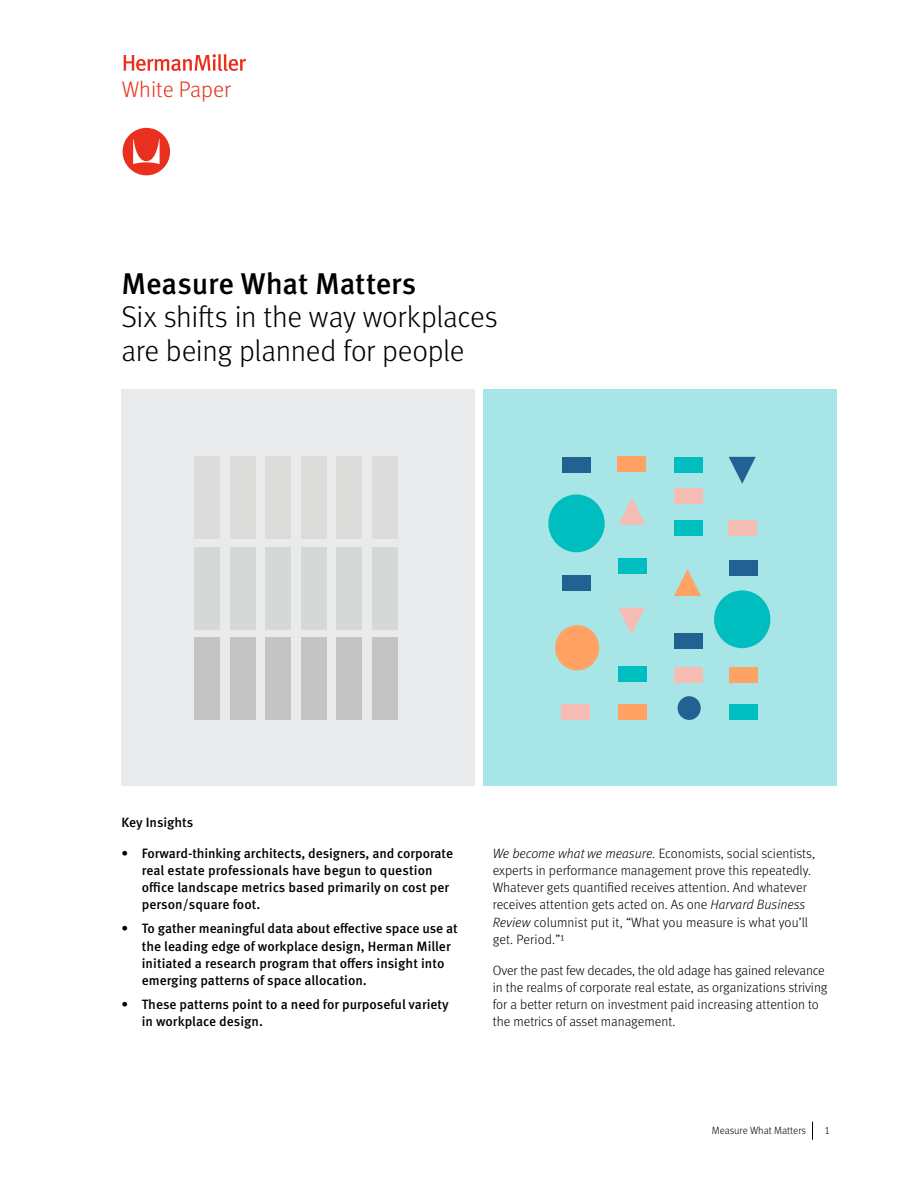
<style>
.page{position:relative;width:918px;height:1188px;background:#fff}
.page>*{position:absolute;margin:0;border:0;box-sizing:border-box;transform-origin:0 0}
.t1{font:300 30px/33.8px "Meta OT";letter-spacing:-.01em;color:#000}
.t2{font:500 30px "Meta OT";letter-spacing:-.005em;color:#000}
.t3{font:300 22.5px "Meta OT";color:#e9301f}
.t4{font:300 13.5px/17.2px "Meta OT";color:#000}
.t5{font:500 13.5px/17.2px "Meta OT";color:#000}
.t6{font:300 10.5px "Meta OT";letter-spacing:-.005em;color:#000}
.s1{font-style:italic}
</style>
<div class="page">
<svg style="left:812px;top:1122px;width:1px;height:18px"></svg>
<svg style="left:123px;top:128px;width:47px;height:47px"></svg>
<svg style="left:124px;top:54px;width:122px;height:17px"></svg>
<div style="left:122px;top:390px;width:353px;height:396px;background:#e9eaeb"></div>
<div style="left:483px;top:390px;width:354px;height:396px;background:#a7e5e6"></div>
<div style="left:336px;top:637px;width:26px;height:83px;background:#c4c4c4"></div>
<div style="left:372px;top:637px;width:26px;height:83px;background:#c4c4c4"></div>
<div style="left:336px;top:547px;width:26px;height:83px;background:#d6d7d7"></div>
<div style="left:372px;top:547px;width:26px;height:83px;background:#d6d7d7"></div>
<div style="left:336px;top:456px;width:26px;height:83px;background:#dbdcda"></div>
<div style="left:372px;top:456px;width:26px;height:83px;background:#dbdcda"></div>
<div style="left:301px;top:637px;width:26px;height:83px;background:#c4c4c4"></div>
<div style="left:301px;top:547px;width:26px;height:83px;background:#d6d7d7"></div>
<div style="left:301px;top:456px;width:26px;height:83px;background:#dbdcda"></div>
<div style="left:265px;top:637px;width:26px;height:83px;background:#c4c4c4"></div>
<div style="left:265px;top:547px;width:26px;height:83px;background:#d6d7d7"></div>
<div style="left:265px;top:456px;width:26px;height:83px;background:#dbdcda"></div>
<div style="left:230px;top:637px;width:26px;height:83px;background:#c4c4c4"></div>
<div style="left:230px;top:547px;width:26px;height:83px;background:#d6d7d7"></div>
<div style="left:230px;top:456px;width:26px;height:83px;background:#dbdcda"></div>
<div style="left:194px;top:637px;width:26px;height:83px;background:#c4c4c4"></div>
<div style="left:194px;top:547px;width:26px;height:83px;background:#d6d7d7"></div>
<div style="left:194px;top:456px;width:26px;height:83px;background:#dbdcda"></div>
<div style="left:548px;top:495px;width:57px;height:57px;background:#00bec0;border-radius:50%"></div>
<div style="left:714px;top:590px;width:56px;height:58px;background:#00bec0;border-radius:50%"></div>
<div style="left:678px;top:696px;width:23px;height:24px;background:#226292;border-radius:50%"></div>
<div style="left:555px;top:625px;width:44px;height:45px;background:#ffa264;border-radius:50%"></div>
<div style="left:618px;top:457px;width:28px;height:15px;background:#ffa264"></div>
<div style="left:562px;top:457px;width:29px;height:15px;background:#226292"></div>
<div style="left:562px;top:575px;width:29px;height:15px;background:#226292"></div>
<div style="left:674px;top:489px;width:29px;height:15px;background:#f6bdb4"></div>
<div style="left:728px;top:520px;width:29px;height:16px;background:#f6bdb4"></div>
<div style="left:674px;top:457px;width:29px;height:15px;background:#00bec0"></div>
<div style="left:729px;top:560px;width:29px;height:15px;background:#226292"></div>
<div style="left:618px;top:558px;width:29px;height:16px;background:#00bec0"></div>
<div style="left:674px;top:520px;width:29px;height:16px;background:#00bec0"></div>
<div style="left:674px;top:633px;width:29px;height:15px;background:#226292"></div>
<div style="left:618px;top:666px;width:29px;height:16px;background:#00bec0"></div>
<div style="left:618px;top:704px;width:29px;height:16px;background:#ffa264"></div>
<div style="left:561px;top:704px;width:29px;height:16px;background:#f6bdb4"></div>
<div style="left:729px;top:704px;width:29px;height:16px;background:#00bec0"></div>
<div style="left:729px;top:667px;width:29px;height:16px;background:#ffa264"></div>
<div style="left:674px;top:667px;width:29px;height:16px;background:#f6bdb4"></div>
<svg style="left:618px;top:608px;width:27px;height:27px"></svg>
<svg style="left:618px;top:498px;width:27px;height:27px"></svg>
<svg style="left:729px;top:457px;width:27px;height:27px"></svg>
<svg style="left:674px;top:569px;width:27px;height:27px"></svg>
<h2 class="t3" style="left:122px;top:76px;width:111px">White Paper</h2>
<h1 class="t2" style="left:122px;top:265px;width:296px">Measure What Matters</h1>
<h1 class="t1" style="left:122px;top:301px;width:378px">Six shifts in the way workplaces are being planned for people</h1>
<p class="t5" style="left:122px;top:814px;width:73px">Key Insights</p>
<p class="t5" style="left:142px;top:845px;width:313px;text-indent:-20px">• Forward-thinking architects, designers, and corporate real estate professionals have begun to question office landscape metrics based primarily on cost per person/square foot.</p>
<p class="t5" style="left:142px;top:920px;width:318px;text-indent:-20px">• To gather meaningful data about effective space use at the leading edge of workplace design, Herman Miller initiated a research program that offers insight into emerging patterns of space allocation.</p>
<p class="t5" style="left:142px;top:996px;width:309px;text-indent:-20px">• These patterns point to a need for purposeful variety in workplace design.</p>
<p class="t4" style="left:493px;top:845px;width:324px"><span class="s1">We become what we measure.</span> Economists, social scientists, experts in performance management prove this repeatedly.<br>Whatever gets quantified receives attention. And whatever receives attention gets acted on. As one <span class="s1">Harvard Business Review</span> columnist put it, “What you measure is what you’ll get. Period.”1</p>
<p class="t4" style="left:493px;top:962px;width:336px">Over the past few decades, the old adage has gained relevance in the realms of corporate real estate, as organizations striving for a better return on investment paid increasing attention to the metrics of asset management.</p>
<p class="t6" style="left:712px;top:1125px;width:96px">Measure What Matters</p>
<p class="t6" style="left:824px;top:1125px;width:7px">1</p>
</div>
